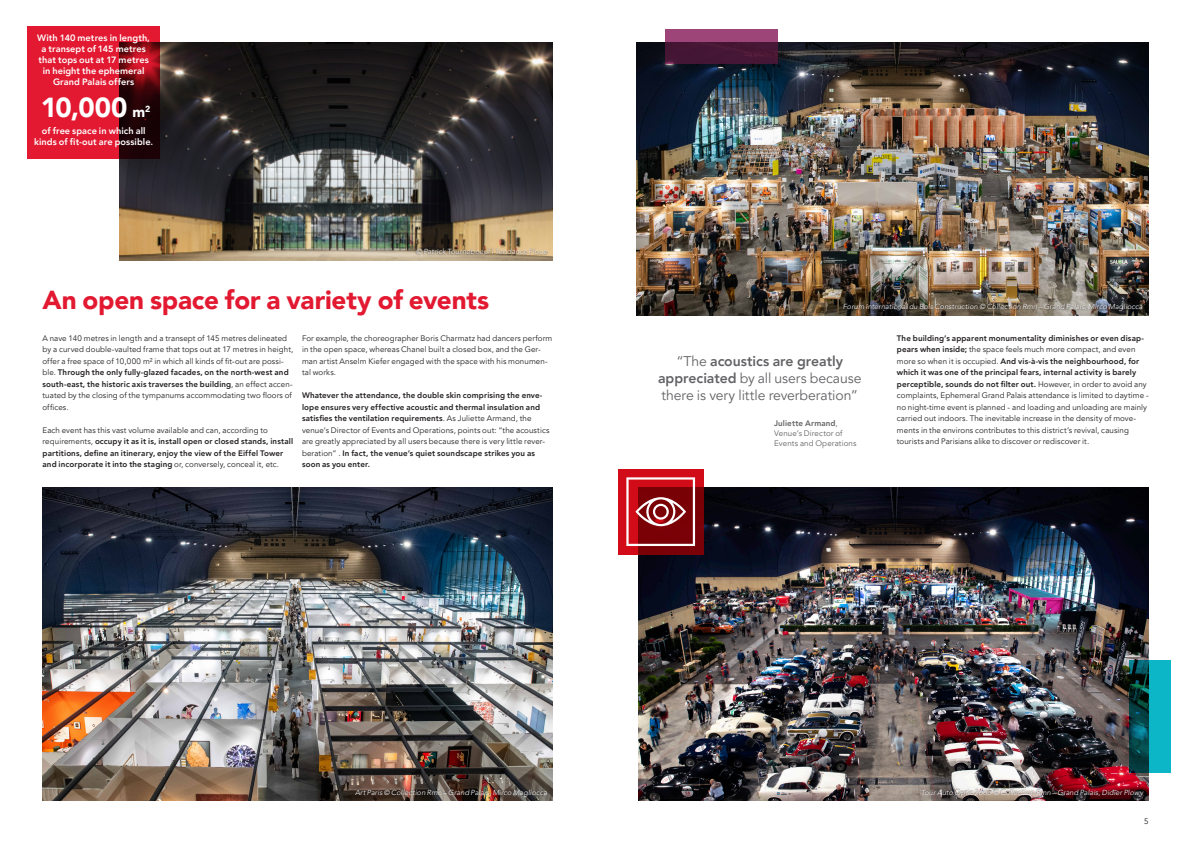
<style>
.page{position:relative;width:1191px;height:842px;background:#fff}
.page>*{position:absolute;margin:0;border:0;box-sizing:border-box;transform-origin:0 0}
.Tabelle_7_9_Heavy_17{font:900 27.5px "Avenir LT Pro";color:#fff}
.Head_26_30_Black_rot{font:900 26px "Avenir LT Pro";letter-spacing:-.005em;color:#e21931}
.Copy_8_11_5_Book_sch{font:14px/16.8px "Avenir LT Pro";letter-spacing:-.01em;color:#636366;text-align:center}
.Tabelle_7_9_Heavy_17-2{font:800 9.2px/11px "Avenir LT Pro";letter-spacing:.005em;color:#fff;text-align:center}
.Copy_8_11_5_Book_sch-2{font:8px/11.5px "Avenir LT Pro";letter-spacing:.01em;color:#231f20}
.Copy_8_11_5_Book_sch-3{font:800 8px/11.5px "Avenir LT Pro";letter-spacing:.015em;color:#231f20}
.Copy_8_11_5_Book_sch-4{font:8px/9.6px "Avenir LT Pro";letter-spacing:.01em;color:#636366}
.Tabelle_7_9_Heavy_17-3{font:italic 300 7.3px "Avenir LT Pro";letter-spacing:.01em;color:#fff}
.s1{font-size:14.7px}
.s2{font-weight:800}
.s3{font-weight:400}
</style>
<div class="page">
<img style="left:120px;top:43px;width:433px;height:217px">
<img style="left:636px;top:43px;width:512px;height:272px">
<svg style="left:665px;top:29px;width:112px;height:34px;background:#67274e"></svg>
<img style="left:638px;top:487px;width:510px;height:313px">
<img style="left:43px;top:487px;width:510px;height:313px">
<svg style="left:1129px;top:660px;width:42px;height:113px;background:#097d88"></svg>
<svg style="left:618px;top:469px;width:85px;height:85px;background:#ae0712"></svg>
<svg style="left:626px;top:477px;width:69px;height:69px;background:#aa3a40"></svg>
<div style="left:920px;top:788px;width:224px;height:9px;background:#231f20;opacity:.75"></div>
<div style="left:354px;top:788px;width:194px;height:9px;background:#231f20;opacity:.75"></div>
<div style="left:415px;top:248px;width:133px;height:8px;background:#231f20;opacity:.75"></div>
<div style="left:842px;top:303px;width:301px;height:9px;background:#231f20;opacity:.75"></div>
<svg style="left:27px;top:26px;width:133px;height:133px;background:#b81427"></svg>
<p class="Tabelle_7_9_Heavy_17-2" style="left:37px;top:32px;width:114px">With 140 metres in length, a transept of 145 metres that tops out at 17 metres in height the ephemeral<br>Grand Palais offers</p>
<p class="Tabelle_7_9_Heavy_17" style="left:41px;top:90px;width:111px">10,000 <span class="s1">m</span><sup>2</sup></p>
<p class="Tabelle_7_9_Heavy_17-2" style="left:34px;top:126px;width:121px">of free space in which all kinds of fit-out are possible.</p>
<p class="Tabelle_7_9_Heavy_17-3" style="left:416px;top:248px;width:133px">© Patrick Tourneboeuf I Tendance Floue</p>
<p class="Head_26_30_Black_rot" style="left:43px;top:284px;width:448px">An open space for a variety of events</p>
<p class="Copy_8_11_5_Book_sch-2" style="left:43px;top:332px;width:252px">A nave 140 metres in length and a transept of 145 metres delineated by a curved double-vaulted frame that tops out at 17 metres in height, offer a free space of 10,000 m² in which all kinds of fit-out are possi&shy;ble. <span class="s2">Through the only fully-glazed facades, on the north-west and south-east, the historic axis traverses the building</span>, an effect accen&shy;tuated by the closing of the tympanums accommodating two floors of offices.</p>
<p class="Copy_8_11_5_Book_sch-3" style="left:43px;top:424px;width:252px"><span class="s3">Each event has this vast volume available and can, according to requirements,</span> occupy it as it is, install open or closed stands, install partitions, define an itinerary, enjoy the view of the Eiffel Tower and incorporate it into the staging <span class="s3">or, conversely, conceal it, etc.</span></p>
<p class="Copy_8_11_5_Book_sch-2" style="left:302px;top:332px;width:252px">For example, the choreographer Boris Charmatz had dancers perform in the open space, whereas Chanel built a closed box, and the Ger&shy;man artist Anselm Kiefer engaged with the space with his monumen&shy;tal works.</p>
<p class="Copy_8_11_5_Book_sch-3" style="left:302px;top:390px;width:249px">Whatever the attendance, the double skin comprising the enve&shy;lope ensures very effective acoustic and thermal insulation and satisfies the ventilation requirements<span class="s3">. As Juliette Armand, the venue’s Director of Events and Operations, points out: “the acoustics are greatly appreciated by all users because there is very little rever&shy;beration” .</span> In fact, the venue’s quiet soundscape strikes you as soon as you enter.</p>
<p class="Tabelle_7_9_Heavy_17-3" style="left:842px;top:303px;width:301px">Forum international du Bois Construction © Collection Rmn – Grand Palais, Mirco Magliocca</p>
<p class="Copy_8_11_5_Book_sch" style="left:658px;top:353px;width:205px">“The <span class="s2">acoustics are greatly appreciated</span> by all users because there is very little reverberation”</p>
<p class="Copy_8_11_5_Book_sch-4" style="left:774px;top:419px;width:84px"><span class="s2">Juliette Armand</span>,<br>Venue’s Director of<br>Events and Operations</p>
<p class="Copy_8_11_5_Book_sch-2" style="left:897px;top:332px;width:253px"><span class="s2">The building’s apparent monumentality diminishes or even disap&shy;pears when inside;</span> the space feels much more compact, and even more so when it is occupied. <span class="s2">And vis-à-vis the neighbourhood, for which it was one of the principal fears, internal activity is barely perceptible, sounds do not filter out.</span> However, in order to avoid any complaints, Ephemeral Grand Palais attendance is limited to daytime - no night-time event is planned - and loading and unloading are mainly carried out indoors. The inevitable increase in the density of move&shy;ments in the environs contributes to this district’s revival, causing tourists and Parisians alike to discover or rediscover it.</p>
<p class="Tabelle_7_9_Heavy_17-3" style="left:355px;top:788px;width:194px">Art Paris © Collection Rmn – Grand Palais, Mirco Magliocca</p>
<p class="Tabelle_7_9_Heavy_17-3" style="left:920px;top:788px;width:224px">Tour Auto Optic 2ooo © Collection Rmn – Grand Palais, Didier Plowy</p>
<p class="Copy_8_11_5_Book_sch-2" style="left:1144px;top:815px;width:6px">5</p>
</div>
